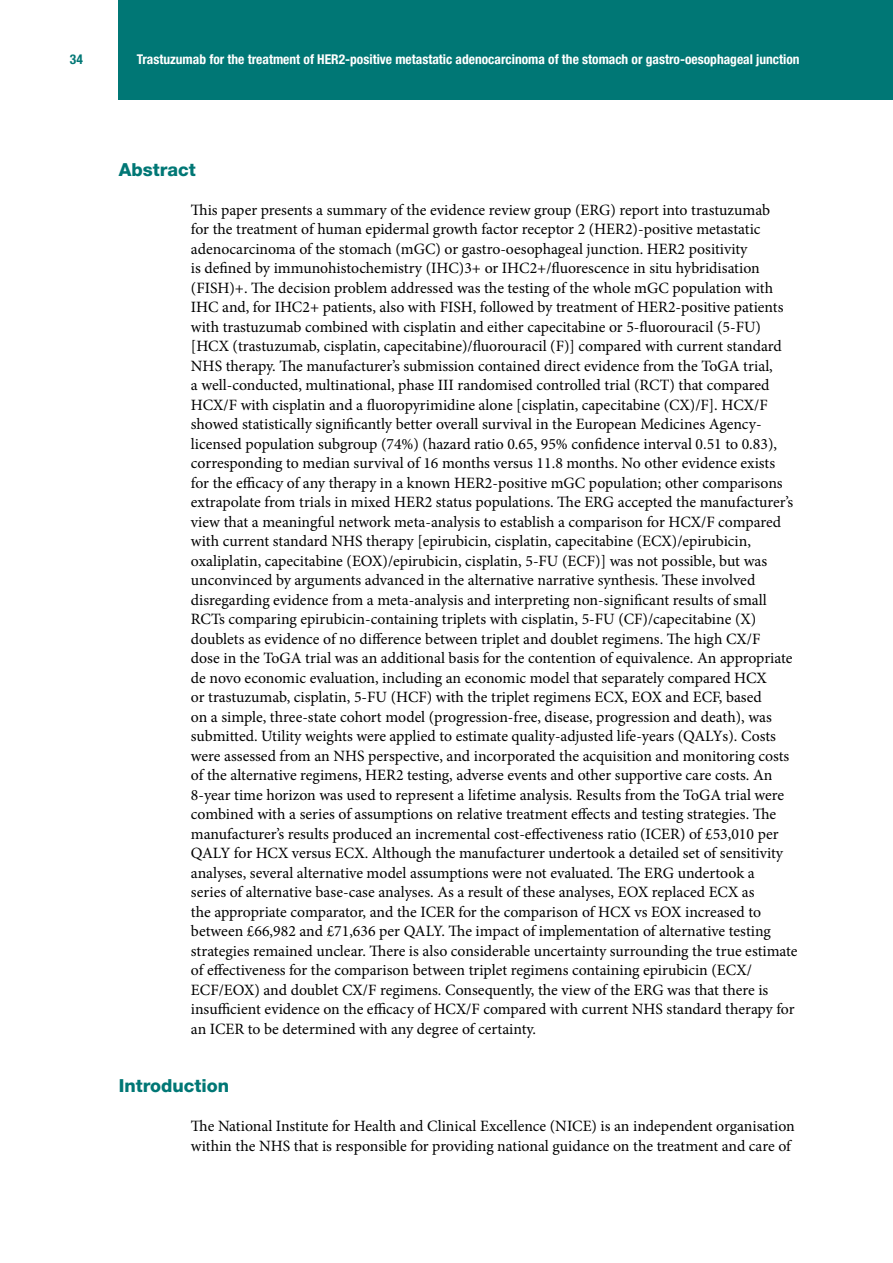
<style>
.page{position:relative;width:893px;height:1263px;background:#fff}
.page>*{position:absolute;margin:0;border:0;box-sizing:border-box;transform-origin:0 0}
.t1{font:800 18px "Helvetica Neue LT Pro";color:#007775}
.t2{font:15.75px/19.5px "Minion Pro";letter-spacing:-.005em;color:#000}
.t3{font:700 condensed 13.5px "Helvetica Neue LT Pro";color:#fff}
.t4{font:700 condensed 13.5px "Helvetica Neue LT Pro";color:#007775}
</style>
<div class="page">
<div style="left:119px;top:0;width:774px;height:99px;background:#007775"></div>
<p class="t4" style="left:70px;top:51px;width:14px">34</p>
<p class="t3" style="left:137px;top:51px;width:664px">Trastuzumab for the treatment of HER2-positive metastatic adenocarcinoma of the stomach or gastro-oesophageal junction</p>
<p class="t1" style="left:119px;top:158px;width:79px">Abstract</p>
<p class="t2" style="left:191px;top:200px;width:608px">This paper presents a summary of the evidence review group (ERG) report into trastuzumab<br>for the treatment of human epidermal growth factor receptor 2 (HER2)-positive metastatic adenocarcinoma of the stomach (mGC) or gastro-oesophageal junction. HER2 positivity<br>is defined by immunohistochemistry (IHC)3+ or IHC2+/fluorescence in situ hybridisation (FISH)+. The decision problem addressed was the testing of the whole mGC population with IHC and, for IHC2+ patients, also with FISH, followed by treatment of HER2-positive patients with trastuzumab combined with cisplatin and either capecitabine or 5-fluorouracil (5-FU) [HCX (trastuzumab, cisplatin, capecitabine)/fluorouracil (F)] compared with current standard NHS therapy. The manufacturer’s submission contained direct evidence from the ToGA trial,<br>a well-conducted, multinational, phase III randomised controlled trial (RCT) that compared HCX/F with cisplatin and a fluoropyrimidine alone [cisplatin, capecitabine (CX)/F]. HCX/F showed statistically significantly better overall survival in the European Medicines Agency&shy;licensed population subgroup (74%) (hazard ratio 0.65, 95% confidence interval 0.51 to 0.83), corresponding to median survival of 16 months versus 11.8 months. No other evidence exists<br>for the efficacy of any therapy in a known HER2-positive mGC population; other comparisons extrapolate from trials in mixed HER2 status populations. The ERG accepted the manufacturer’s view that a meaningful network meta-analysis to establish a comparison for HCX/F compared with current standard NHS therapy [epirubicin, cisplatin, capecitabine (ECX)/epirubicin, oxaliplatin, capecitabine (EOX)/epirubicin, cisplatin, 5-FU (ECF)] was not possible, but was unconvinced by arguments advanced in the alternative narrative synthesis. These involved disregarding evidence from a meta-analysis and interpreting non-significant results of small RCTs comparing epirubicin-containing triplets with cisplatin, 5-FU (CF)/capecitabine (X) doublets as evidence of no difference between triplet and doublet regimens. The high CX/F<br>dose in the ToGA trial was an additional basis for the contention of equivalence. An appropriate de novo economic evaluation, including an economic model that separately compared HCX<br>or trastuzumab, cisplatin, 5-FU (HCF) with the triplet regimens ECX, EOX and ECF, based<br>on a simple, three-state cohort model (progression-free, disease, progression and death), was submitted. Utility weights were applied to estimate quality-adjusted life-years (QALYs). Costs were assessed from an NHS perspective, and incorporated the acquisition and monitoring costs of the alternative regimens, HER2 testing, adverse events and other supportive care costs. An 8-year time horizon was used to represent a lifetime analysis. Results from the ToGA trial were combined with a series of assumptions on relative treatment effects and testing strategies. The manufacturer’s results produced an incremental cost-effectiveness ratio (ICER) of £53,010 per QALY for HCX versus ECX. Although the manufacturer undertook a detailed set of sensitivity analyses, several alternative model assumptions were not evaluated. The ERG undertook a<br>series of alternative base-case analyses. As a result of these analyses, EOX replaced ECX as<br>the appropriate comparator, and the ICER for the comparison of HCX vs EOX increased to between £66,982 and £71,636 per QALY. The impact of implementation of alternative testing strategies remained unclear. There is also considerable uncertainty surrounding the true estimate of effectiveness for the comparison between triplet regimens containing epirubicin (ECX/ ECF/EOX) and doublet CX/F regimens. Consequently, the view of the ERG was that there is insufficient evidence on the efficacy of HCX/F compared with current NHS standard therapy for an ICER to be determined with any degree of certainty.</p>
<p class="t1" style="left:119px;top:1075px;width:112px">Introduction</p>
<p class="t2" style="left:191px;top:1116px;width:605px">The National Institute for Health and Clinical Excellence (NICE) is an independent organisation within the NHS that is responsible for providing national guidance on the treatment and care of</p>
</div>
